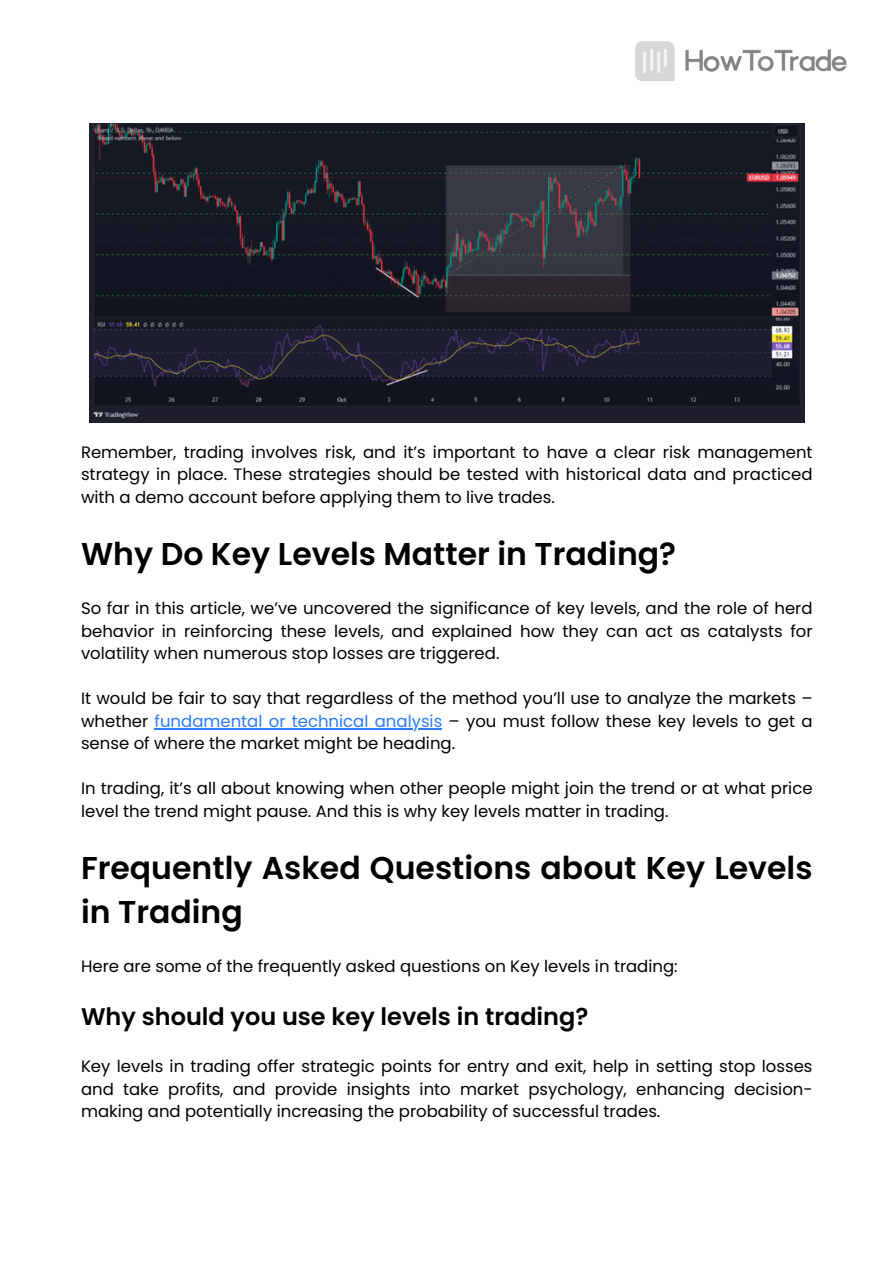
<style>
.page{position:relative;width:894px;height:1264px;background:#fff}
.page>*{position:absolute;margin:0;border:0;box-sizing:border-box;transform-origin:0 0}
.t1{font:600 31.5px/43.8px "Poppins";color:#000}
.t2{font:600 24px "Poppins";color:#000}
.t3{font:16.5px/22.5px "Poppins";color:#000;text-align:justify}
.s1{color:#2c7bfd}
</style>
<div class="page">
<img style="left:635px;top:42px;width:211px;height:39px">
<img style="left:89px;top:123px;width:715px;height:300px">
<hr style="left:155px;top:728px;width:287px;height:1px;background:#2c7bfd">
<p class="t3" style="left:81px;top:441px;width:732px">Remember, trading involves risk, and it’s important to have a clear risk management strategy in place. These strategies should be tested with historical data and practiced with a demo account before applying them to live trades.</p>
<p class="t1" style="left:81px;top:532px;width:596px">Why Do Key Levels Matter in Trading?</p>
<h1 class="t3" style="left:81px;top:597px;width:732px">So far in this article, we’ve uncovered the significance of key levels, and the role of herd behavior in reinforcing these levels, and explained how they can act as catalysts for volatility when numerous stop losses are triggered.</h1>
<p class="t3" style="left:81px;top:687px;width:732px">It would be fair to say that regardless of the method you’ll use to analyze the markets – whether <span class="s1">fundamental or technical analysis</span> – you must follow these key levels to get a</p>
<p class="t3" style="left:81px;top:732px;width:375px">sense of where the market might be heading.</p>
<p class="t3" style="left:81px;top:777px;width:732px">In trading, it’s all about knowing when other people might join the trend or at what price level the trend might pause. And this is why key levels matter in trading.</p>
<p class="t1" style="left:81px;top:845px;width:732px">Frequently Asked Questions about Key Levels in Trading</p>
<h1 class="t3" style="left:81px;top:955px;width:598px">Here are some of the frequently asked questions on Key levels in trading:</h1>
<p class="t2" style="left:81px;top:999px;width:508px">Why should you use key levels in trading?</p>
<h2 class="t3" style="left:81px;top:1055px;width:732px">Key levels in trading offer strategic points for entry and exit, help in setting stop losses and take profits, and provide insights into market psychology, enhancing decision&shy;making and potentially increasing the probability of successful trades.</h2>
</div>
